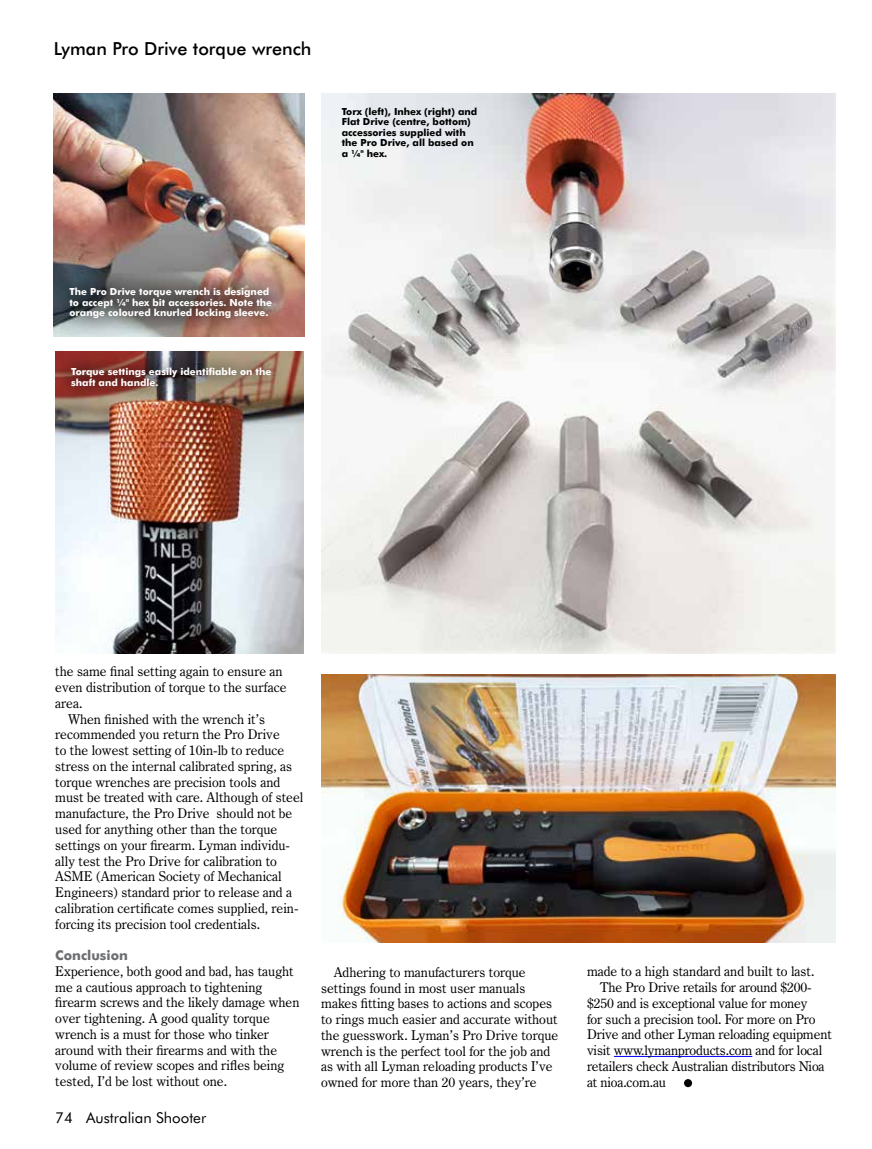
<style>
.page{position:relative;width:872px;height:1149px;background:#fff}
.page>*{position:absolute;margin:0;border:0;box-sizing:border-box;transform-origin:0 0}
.t1{font:60px "Century Oldstyle BT";color:#000}
.t2{font:500 18px "Futura BT";color:#000}
.t3{font:15px "Futura BT";color:#000}
.t4{font:13.5px/15.8px "Century Oldstyle BT";color:#000}
.t5{font:700 13.5px "Futura BT";color:#6d6e71}
.t6{font:700 9.75px/10.5px "Futura BT";color:#fff}
.t7{font:700 9.75px/10.5px "Futura BT";color:#000}
</style>
<div class="page">
<img style="left:321px;top:674px;width:514px;height:268px">
<img style="left:321px;top:94px;width:515px;height:559px">
<hr style="left:614px;top:1055px;width:138px;height:1px;background:#00f">
<img style="left:54px;top:94px;width:250px;height:242px">
<img style="left:55px;top:352px;width:249px;height:301px">
<div style="left:47px;top:265px;width:246px;height:75px;background:#000;opacity:.9"></div>
<div style="left:49px;top:345px;width:243px;height:64px;background:#000;opacity:.9"></div>
<h2 class="t2" style="left:54px;top:38px;width:259px">Lyman Pro Drive torque wrench</h2>
<p class="t7" style="left:342px;top:106px;width:137px">Torx (left), Inhex (right) and<br>Flat Drive (centre, bottom) accessories supplied with the Pro Drive, all based on a ¼" hex.</p>
<p class="t6" style="left:69px;top:286px;width:204px">The Pro Drive torque wrench is designed to accept ¼" hex bit accessories. Note the orange coloured knurled locking sleeve.</p>
<p class="t6" style="left:71px;top:366px;width:202px">Torque settings easily identifiable on the shaft and handle.</p>
<p class="t4" style="left:55px;top:663px;width:229px">the same final setting again to ensure an</p>
<p class="t4" style="left:55px;top:679px;width:233px">even distribution of torque to the surface</p>
<p class="t4" style="left:55px;top:695px;width:29px">area.</p>
<p class="t4" style="left:68px;top:710px;width:198px">When finished with the wrench it’s</p>
<p class="t4" style="left:55px;top:726px;width:226px">recommended you return the Pro Drive</p>
<p class="t4" style="left:55px;top:742px;width:230px">to the lowest setting of 10in-lb to reduce</p>
<p class="t4" style="left:55px;top:758px;width:238px">stress on the internal calibrated spring, as</p>
<p class="t4" style="left:55px;top:773px;width:226px">torque wrenches are precision tools and</p>
<p class="t4" style="left:55px;top:789px;width:249px">must be treated with care. Although of steel</p>
<p class="t4" style="left:55px;top:805px;width:238px">manufacture, the Pro Drive should not be</p>
<p class="t4" style="left:55px;top:821px;width:223px">used for anything other than the torque</p>
<p class="t4" style="left:55px;top:836px;width:236px">settings on your firearm. Lyman individu-</p>
<p class="t4" style="left:55px;top:852px;width:223px">ally test the Pro Drive for calibration to</p>
<p class="t4" style="left:55px;top:868px;width:228px">ASME (American Society of Mechanical</p>
<p class="t4" style="left:55px;top:884px;width:238px">Engineers) standard prior to release and a</p>
<p class="t4" style="left:55px;top:899px;width:245px">calibration certificate comes supplied, rein-</p>
<p class="t4" style="left:55px;top:915px;width:206px">forcing its precision tool credentials.</p>
<p class="t5" style="left:55px;top:946px;width:74px">Conclusion</p>
<p class="t4" style="left:55px;top:962px;width:246px">Experience, both good and bad, has taught me a cautious approach to tightening firearm screws and the likely damage when over tightening. A good quality torque wrench is a must for those who tinker around with their firearms and with the volume of review scopes and rifles being tested, I’d be lost without one.</p>
<p class="t4" style="left:321px;top:963px;width:239px;text-indent:13px">Adhering to manufacturers torque settings found in most user manuals makes fitting bases to actions and scopes to rings much easier and accurate without the guesswork. Lyman’s Pro Drive torque wrench is the perfect tool for the job and as with all Lyman reloading products I’ve owned for more than 20 years, they’re</p>
<p class="t4" style="left:587px;top:963px;width:229px">made to a high standard and built to last.</p>
<p class="t4" style="left:600px;top:979px;width:213px">The Pro Drive retails for around $200-</p>
<p class="t4" style="left:587px;top:994px;width:222px">$250 and is exceptional value for money</p>
<p class="t4" style="left:587px;top:1010px;width:230px">for such a precision tool. For more on Pro</p>
<p class="t4" style="left:587px;top:1026px;width:246px">Drive and other Lyman reloading equipment</p>
<p class="t4" style="left:587px;top:1042px;width:237px">visit www.lymanproducts.com and for local</p>
<p class="t4" style="left:587px;top:1057px;width:239px">retailers check Australian distributors Nioa</p>
<p class="t4" style="left:587px;top:1073px;width:81px">at nioa.com.au</p>
<h1 class="t1" style="left:680px;top:1028px;width:17px">.</h1>
<p class="t3" style="left:55px;top:1108px;width:152px">74 Australian Shooter</p>
</div>
